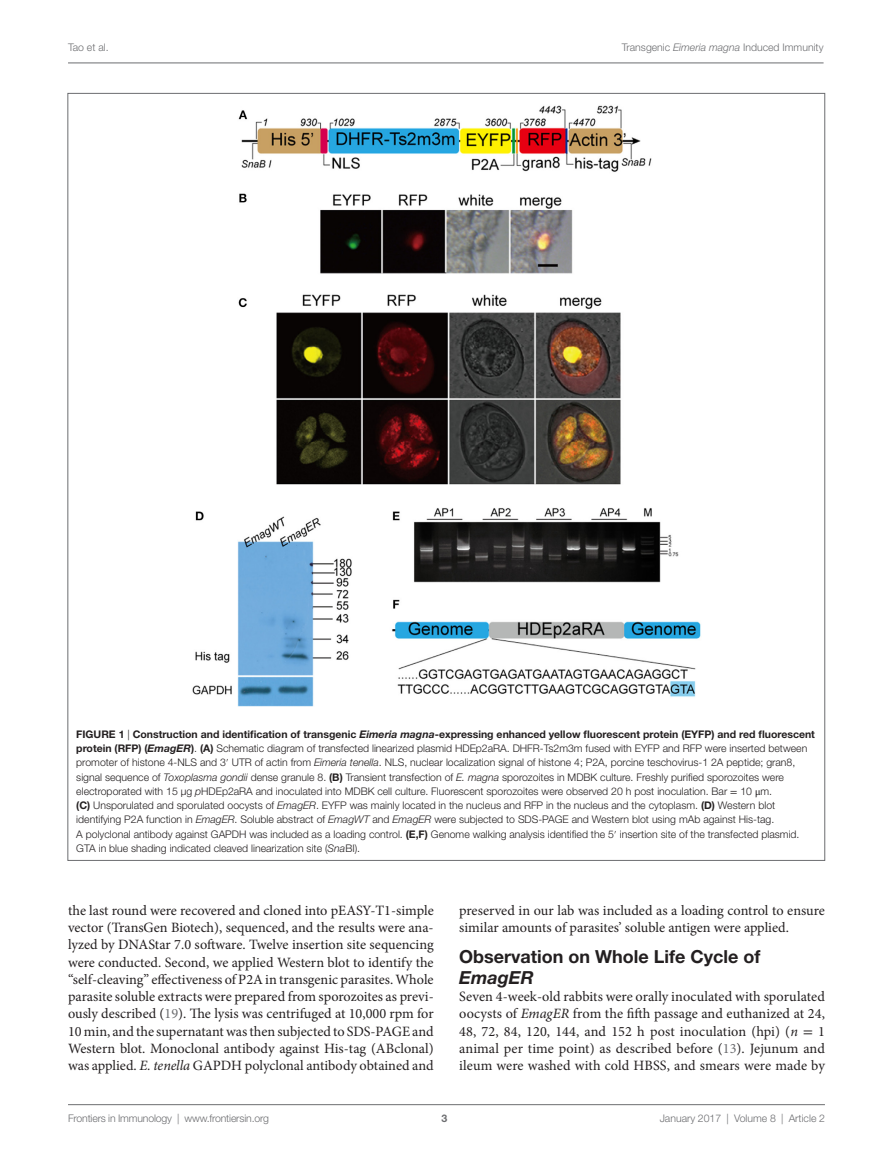
<style>
.page{position:relative;width:893px;height:1170px;background:#fff}
.page>*{position:absolute;margin:0;border:0;box-sizing:border-box;transform-origin:0 0}
.t1{font:700 18px "Helvetica Neue LT Std";color:#231f20}
.t2{font:italic 700 18px "Helvetica Neue LT Std";color:#231f20}
.t3{font:14.25px/17.2px "Minion Pro";color:#231f20;text-align:justify}
.t4{font:300 10.5px/14.2px "Helvetica Neue LT Std";color:#231f20}
.t5{font:300 10.5px "Helvetica Neue LT Std";color:#6c6d70}
.t6{font:700 10.5px "Helvetica Neue LT Std";color:#6c6d70}
.s1{font-style:italic}
.s2{font-weight:700}
.s3{font-weight:700;font-style:italic}
.s4{font-family:"STIX General";font-weight:400}
.s5{color:#6c6d70}
.s6{font-family:"STIX General"}
</style>
<div class="page">
<img style="left:192px;top:105px;width:509px;height:602px">
<hr style="left:68px;top:1104px;width:757px;height:1px;background:#6c6d70">
<hr style="left:68px;top:63px;width:755px;height:1px;background:#6c6d70">
<p class="t5" style="left:68px;top:41px;width:42px">Tao et al.</p>
<p class="t5" style="left:622px;top:41px;width:203px">Transgenic <span class="s1">Eimeria magna</span> Induced Immunity</p>
<p class="t4" style="left:76px;top:726px;width:740px"><span class="s2">FIG URE 1</span> | <span class="s2">Construction and identification of transgenic</span> <span class="s3">Eimeria magna</span><span class="s2">-expressing enhanced yellow fluorescent protein (EYFP) and red fluorescent protein (RFP) (</span><span class="s3">EmagER</span><span class="s2">)</span>. <span class="s2">(A)</span> Schematic diagram of transfected linearized plasmid HDEp2aRA. DHFR-Ts2m3m fused with EYFP and RFP were inserted between promoter of histone 4-NLS and 3<span class="s4">′</span> UTR of actin from <span class="s1">Eimeria tenella</span>. NLS, nuclear localization signal of histone 4; P2A, porcine teschovirus-1 2A peptide; gran8, signal sequence of <span class="s1">Toxoplasma gondii</span> dense granule 8. <span class="s2">(B)</span> Transient transfection of <span class="s1">E. magna</span> sporozoites in MDBK culture. Freshly purified sporozoites were electroporated with 15 µg <span class="s1">p</span>HDEp2aRA and inoculated into MDBK cell culture. Fluorescent sporozoites were observed 20 h post inoculation. Bar <span class="s4">=</span> 10 <span class="s4">μ</span>m.<br><span class="s2">(C)</span> Unsporulated and sporulated oocysts of <span class="s1">EmagER</span>. EYFP was mainly located in the nucleus and RFP in the nucleus and the cytoplasm. <span class="s2">(D)</span> Western blot identifying P2A function in <span class="s1">EmagER</span>. Soluble abstract of <span class="s1">EmagWT</span> and <span class="s1">EmagER</span> were subjected to SDS-PAGE and Western blot using mAb against His-tag.<br>A polyclonal antibody against GAPDH was included as a loading control. <span class="s2">(E,F)</span> Genome walking analysis identified the 5<span class="s4">′</span> insertion site of the transfected plasmid.<br>GTA in blue shading indicated cleaved linearization site (<span class="s1">Sna</span>BI).</p>
<p class="t3" style="left:68px;top:901px;width:367px">the last round were recovered and cloned into pEASY-T1-simple vector (TransGen Biotech), sequenced, and the results were ana&shy;lyzed by DNAStar 7.0 software. Twelve insertion site sequencing were conducted. Second, we applied Western blot to identify the “self-cleaving” effectiveness of P2A in transgenic parasites. Whole parasite soluble extracts were prepared from sporozoites as previ&shy;ously described (<span class="s5">19</span>). The lysis was centrifuged at 10,000 rpm for 10 min, and the supernatant was then subjected to SDS-PAGE and Western blot. Monoclonal antibody against His-tag (ABclonal) was applied. <span class="s1">E. tenella</span> GAPDH polyclonal antibody obtained and</p>
<h2 class="t3" style="left:459px;top:901px;width:367px">preserved in our lab was included as a loading control to ensure similar amounts of parasites’ soluble antigen were applied.</h2>
<h1 class="t1" style="left:459px;top:945px;width:303px">Observation on Whole Life Cycle of</h1>
<h1 class="t2" style="left:459px;top:966px;width:76px">EmagER</h1>
<p class="t3" style="left:459px;top:987px;width:367px">Seven 4-week-old rabbits were orally inoculated with sporulated oocysts of <span class="s1">EmagER</span> from the fifth passage and euthanized at 24, 48, 72, 84, 120, 144, and 152 h post inoculation (hpi) (<span class="s1">n</span> <span class="s6">=</span> 1 animal per time point) as described before (<span class="s5">13</span>). Jejunum and ileum were washed with cold HBSS, and smears were made by</p>
<p class="t5" style="left:68px;top:1111px;width:203px">Frontiers in Immunology | www.frontiersin.org</p>
<p class="t5" style="left:660px;top:1111px;width:167px">January 2017 | Volume 8 | Article 2</p>
<p class="t6" style="left:441px;top:1111px;width:7px">3</p>
</div>
